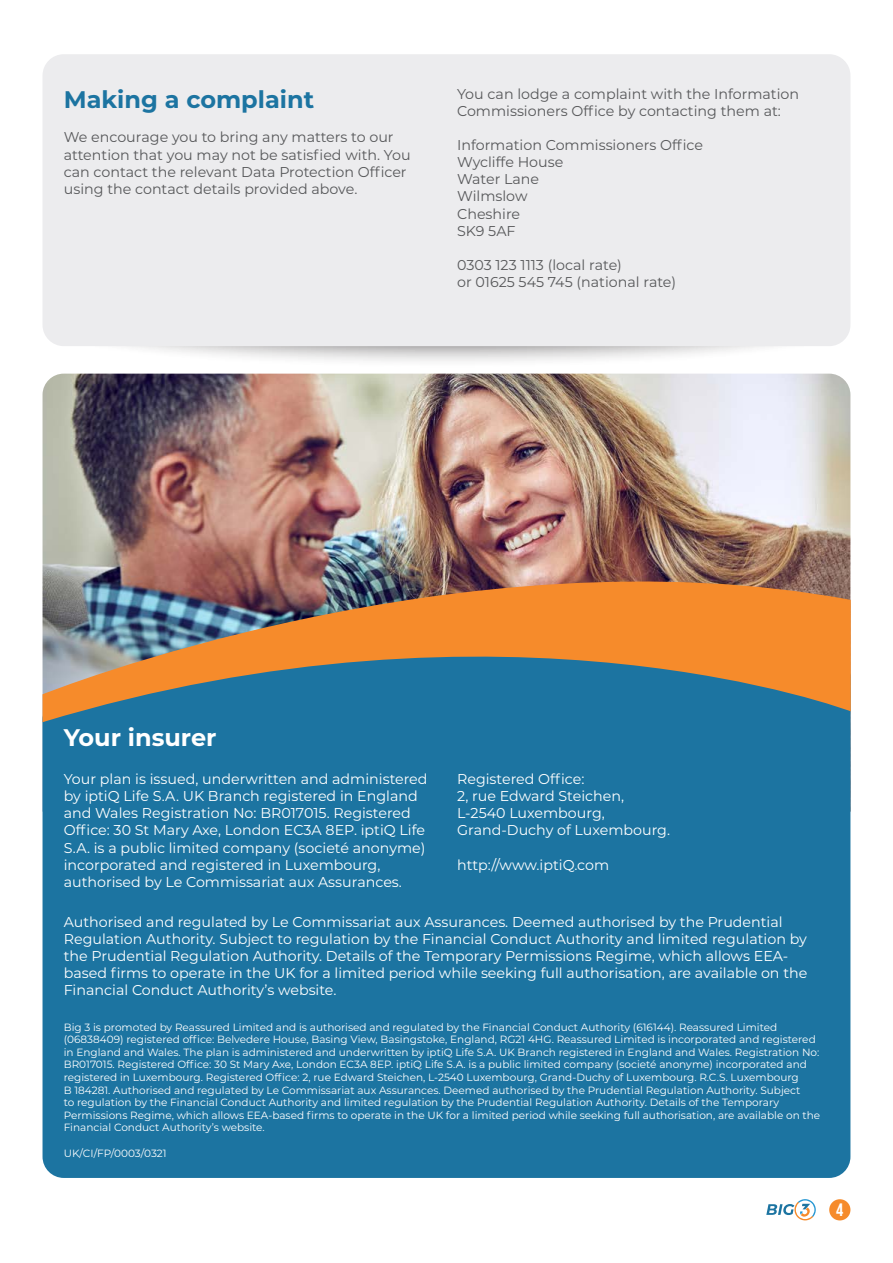
<style>
.page{position:relative;width:893px;height:1263px;background:#fff}
.page>*{position:absolute;margin:0;border:0;box-sizing:border-box;transform-origin:0 0}
.t1{font:700 24px "Montserrat";color:#1c74a1}
.t2{font:700 24px "Montserrat";color:#fff}
.t3{font:18px "Bebas Neue";color:#fff}
.t4{font:14.25px/17.1px "Montserrat";color:#fff}
.t5{font:14.25px/17.1px "Montserrat";color:#57585a}
.t6{font:10.5px/12.6px "Montserrat";color:#fff}
</style>
<div class="page">
<div style="left:44px;top:254px;width:807px;height:115px;background:#231f20;opacity:.75"></div>
<div style="left:43px;top:54px;width:807px;height:292px;background:#ececee;border-radius:21px"></div>
<img style="left:43px;top:374px;width:807px;height:153px">
<div style="left:43px;top:722px;width:807px;height:456px;background:#1c74a1"></div>
<img style="left:43px;top:527px;width:808px;height:195px">
<div style="left:829px;top:1199px;width:21px;height:21px;background:#f68b2b;border-radius:50%"></div>
<svg style="left:766px;top:1199px;width:50px;height:21px"></svg>
<p class="t1" style="left:64px;top:82px;width:252px">Making a complaint</p>
<p class="t5" style="left:64px;top:128px;width:348px">We encourage you to bring any matters to our attention that you may not be satisfied with. You can contact the relevant Data Protection Officer using the contact details provided above.</p>
<p class="t5" style="left:457px;top:85px;width:344px">You can lodge a complaint with the Information<br>Commissioners Office by contacting them at:</p>
<p class="t5" style="left:457px;top:136px;width:248px">Information Commissioners Office</p>
<p class="t5" style="left:457px;top:153px;width:108px">Wycliffe House</p>
<p class="t5" style="left:457px;top:170px;width:84px">Water Lane</p>
<p class="t5" style="left:457px;top:187px;width:72px">Wilmslow</p>
<p class="t5" style="left:457px;top:204px;width:65px">Cheshire</p>
<p class="t5" style="left:457px;top:222px;width:60px">SK9 5AF</p>
<p class="t5" style="left:457px;top:256px;width:166px">0303 123 1113 (local rate)</p>
<p class="t5" style="left:457px;top:273px;width:221px">or 01625 545 745 (national rate)</p>
<p class="t2" style="left:64px;top:720px;width:154px">Your insurer</p>
<p class="t4" style="left:64px;top:770px;width:365px">Your plan is issued, underwritten and administered by iptiQ Life S.A. UK Branch registered in England and Wales Registration No: BR017015. Registered Office: 30 St Mary Axe, London EC3A 8EP. iptiQ Life S.A. is a public limited company (societé anonyme) incorporated and registered in Luxembourg, authorised by Le Commissariat aux Assurances.</p>
<p class="t4" style="left:457px;top:770px;width:129px">Registered Office:</p>
<p class="t4" style="left:457px;top:787px;width:168px">2, rue Edward Steichen,</p>
<p class="t4" style="left:457px;top:804px;width:149px">L-2540 Luxembourg,</p>
<p class="t4" style="left:457px;top:821px;width:214px">Grand-Duchy of Luxembourg.</p>
<p class="t4" style="left:457px;top:855px;width:154px">http://www.iptiQ.com</p>
<p class="t4" style="left:64px;top:913px;width:745px">Authorised and regulated by Le Commissariat aux Assurances. Deemed authorised by the Prudential Regulation Authority. Subject to regulation by the Financial Conduct Authority and limited regulation by the Prudential Regulation Authority. Details of the Temporary Permissions Regime, which allows EEA&shy;based firms to operate in the UK for a limited period while seeking full authorisation, are available on the Financial Conduct Authority’s website.</p>
<p class="t6" style="left:64px;top:1020px;width:758px">Big 3 is promoted by Reassured Limited and is authorised and regulated by the Financial Conduct Authority (616144). Reassured Limited (06838409) registered office: Belvedere House, Basing View, Basingstoke, England, RG21 4HG. Reassured Limited is incorporated and registered in England and Wales. The plan is administered and underwritten by iptiQ Life S.A. UK Branch registered in England and Wales. Registration No:<br>BR017015. Registered Office: 30 St Mary Axe, London EC3A 8EP. iptiQ Life S.A. is a public limited company (societé anonyme) incorporated and registered in Luxembourg. Registered Office: 2, rue Edward Steichen, L-2540 Luxembourg, Grand-Duchy of Luxembourg. R.C.S. Luxembourg<br>B 184281. Authorised and regulated by Le Commissariat aux Assurances. Deemed authorised by the Prudential Regulation Authority. Subject<br>to regulation by the Financial Conduct Authority and limited regulation by the Prudential Regulation Authority. Details of the Temporary Permissions Regime, which allows EEA-based firms to operate in the UK for a limited period while seeking full authorisation, are available on the Financial Conduct Authority’s website.</p>
<p class="t6" style="left:64px;top:1146px;width:104px">UK/CI/FP/0003/0321</p>
<p class="t3" style="left:836px;top:1200px;width:9px">4</p>
</div>
